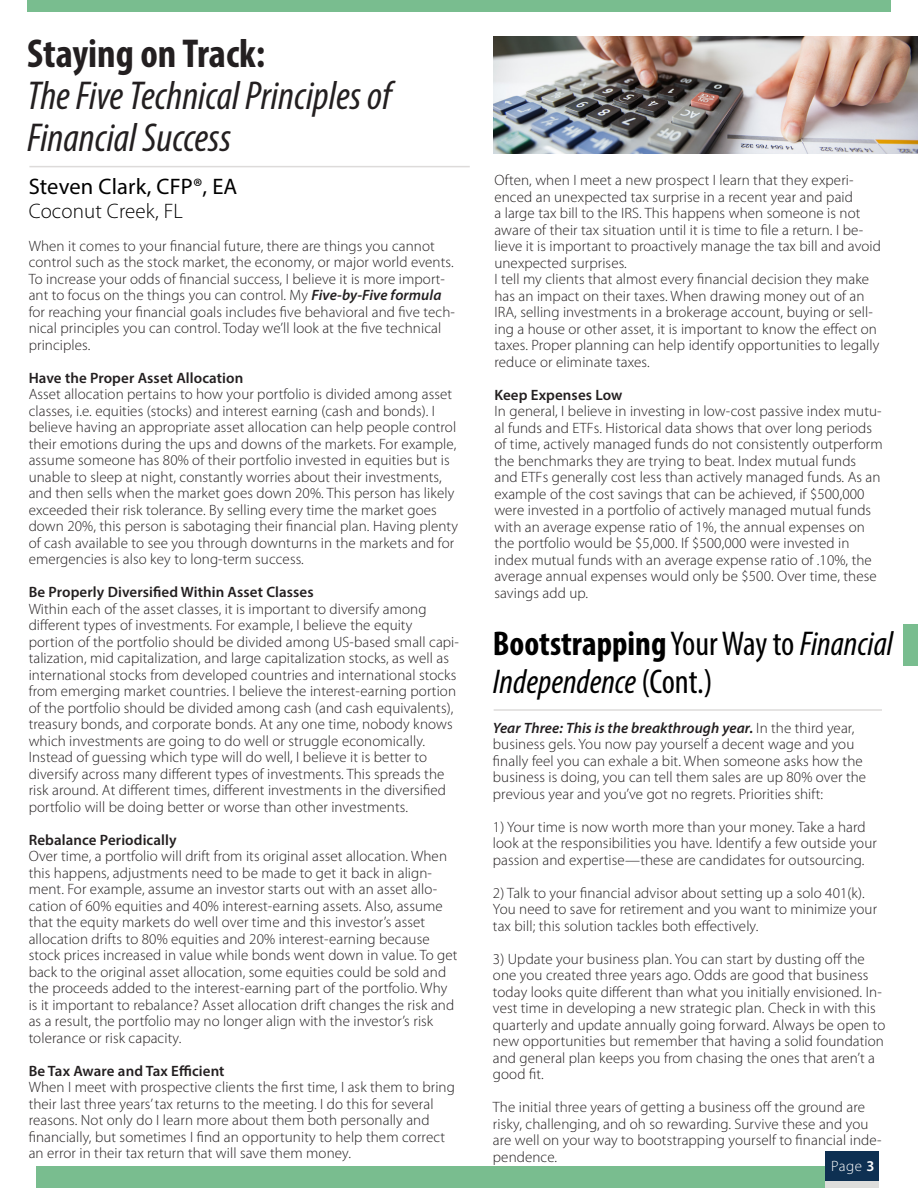
<style>
.page{position:relative;width:918px;height:1188px;background:#fff}
.page>*{position:absolute;margin:0;border:0;box-sizing:border-box;transform-origin:0 0}
.Body{font:italic condensed 40.5px/42px "Myriad Pro";color:#231f20}
.Body-2{font:700 condensed 40.5px "Myriad Pro";color:#231f20}
.Body-3{font:italic condensed 34.5px/37.5px "Myriad Pro";color:#000}
.t1{font:22.5px "Myriad Pro";letter-spacing:.005em;color:#000}
.t2{font:300 21px "Myriad Pro";letter-spacing:.005em;color:#000}
.t3{font:300 15px/16.5px "Myriad Pro";letter-spacing:.005em;color:#231f20}
.t4{font:600 15px "Myriad Pro";letter-spacing:.005em;color:#231f20}
.t5{font:300 15px "Myriad Pro";color:#fff}
.s1{font-weight:600;font-style:italic}
.s2{font-weight:700;font-style:normal}
.s3{font-style:normal}
.s4{font-weight:600}
</style>
<div class="page">
<div style="left:37px;top:1167px;width:833px;height:21px;background:#79bd8f"></div>
<div style="left:825px;top:1152px;width:54px;height:36px;background:#0e3052"></div>
<div style="left:825px;top:1181px;width:54px;height:7px;background:#dddddb"></div>
<hr style="left:29px;top:166px;width:441px;height:1px;background:#dddbda">
<div style="left:28px;top:0;width:863px;height:11px;background:#79bd8f"></div>
<hr style="left:494px;top:709px;width:388px;height:2px;background:#dddbda">
<img style="left:494px;top:37px;width:424px;height:116px">
<div style="left:903px;top:625px;width:15px;height:41px;background:#79bd8f"></div>
<p class="Body-2" style="left:27px;top:28px;width:240px">Staying on Track:</p>
<p class="Body" style="left:27px;top:74px;width:366px">The Five Technical Principles of<br>Financial Success</p>
<p class="t1" style="left:29px;top:173px;width:210px">Steven Clark, CFP®, EA</p>
<p class="t2" style="left:29px;top:199px;width:156px">Coconut Creek, FL</p>
<p class="t3" style="left:29px;top:238px;width:428px">When it comes to your financial future, there are things you cannot control such as the stock market, the economy, or major world events.<br>To increase your odds of financial success, I believe it is more import&shy;ant to focus on the things you can control. My <span class="s1">Five-by-Five formula </span>for reaching your financial goals includes five behavioral and five tech&shy;nical principles you can control. Today we’ll look at the five technical principles.</p>
<p class="t4" style="left:29px;top:368px;width:216px">Have the Proper Asset Allocation</p>
<p class="t3" style="left:29px;top:386px;width:431px">Asset allocation pertains to how your portfolio is divided among asset classes, i.e. equities (stocks) and interest earning (cash and bonds). I believe having an appropriate asset allocation can help people control their emotions during the ups and downs of the markets. For example, assume someone has 80% of their portfolio invested in equities but is unable to sleep at night, constantly worries about their investments, and then sells when the market goes down 20%. This person has likely exceeded their risk tolerance. By selling every time the market goes down 20%, this person is sabotaging their financial plan. Having plenty of cash available to see you through downturns in the markets and for emergencies is also key to long-term success.</p>
<p class="t4" style="left:29px;top:583px;width:287px">Be Properly Diversified Within Asset Classes</p>
<p class="t3" style="left:29px;top:601px;width:432px">Within each of the asset classes, it is important to diversify among different types of investments. For example, I believe the equity portion of the portfolio should be divided among US-based small capi&shy;talization, mid capitalization, and large capitalization stocks, as well as international stocks from developed countries and international stocks from emerging market countries. I believe the interest-earning portion of the portfolio should be divided among cash (and cash equivalents), treasury bonds, and corporate bonds. At any one time, nobody knows which investments are going to do well or struggle economically.<br>Instead of guessing which type will do well, I believe it is better to diversify across many different types of investments. This spreads the risk around. At different times, different investments in the diversified portfolio will be doing better or worse than other investments.</p>
<p class="t4" style="left:29px;top:830px;width:149px">Rebalance Periodically</p>
<p class="t3" style="left:29px;top:848px;width:430px">Over time, a portfolio will drift from its original asset allocation. When this happens, adjustments need to be made to get it back in align&shy;ment. For example, assume an investor starts out with an asset allo&shy;cation of 60% equities and 40% interest-earning assets. Also, assume that the equity markets do well over time and this investor’s asset allocation drifts to 80% equities and 20% interest-earning because stock prices increased in value while bonds went down in value. To get back to the original asset allocation, some equities could be sold and the proceeds added to the interest-earning part of the portfolio. Why is it important to rebalance? Asset allocation drift changes the risk and as a result, the portfolio may no longer align with the investor’s risk tolerance or risk capacity.</p>
<p class="t4" style="left:29px;top:1061px;width:197px">Be Tax Aware and Tax Efficient</p>
<p class="t3" style="left:29px;top:1079px;width:428px">When I meet with prospective clients the first time, I ask them to bring their last three years’ tax returns to the meeting. I do this for several reasons. Not only do I learn more about them both personally and financially, but sometimes I find an opportunity to help them correct an error in their tax return that will save them money.</p>
<p class="t3" style="left:494px;top:172px;width:388px">Often, when I meet a new prospect I learn that they experi&shy;enced an unexpected tax surprise in a recent year and paid<br>a large tax bill to the IRS. This happens when someone is not aware of their tax situation until it is time to file a return. I be&shy;lieve it is important to proactively manage the tax bill and avoid unexpected surprises.</p>
<p class="t3" style="left:494px;top:271px;width:387px">I tell my clients that almost every financial decision they make has an impact on their taxes. When drawing money out of an IRA, selling investments in a brokerage account, buying or sell&shy;ing a house or other asset, it is important to know the effect on taxes. Proper planning can help identify opportunities to legally reduce or eliminate taxes.</p>
<p class="t4" style="left:494px;top:385px;width:130px">Keep Expenses Low</p>
<p class="t3" style="left:494px;top:403px;width:390px">In general, I believe in investing in low-cost passive index mutu&shy;al funds and ETFs. Historical data shows that over long periods of time, actively managed funds do not consistently outperform the benchmarks they are trying to beat. Index mutual funds and ETFs generally cost less than actively managed funds. As an example of the cost savings that can be achieved, if $500,000 were invested in a portfolio of actively managed mutual funds with an average expense ratio of 1%, the annual expenses on the portfolio would be $5,000. If $500,000 were invested in index mutual funds with an average expense ratio of .10%, the average annual expenses would only be $500. Over time, these savings add up.</p>
<p class="Body-3" style="left:493px;top:625px;width:402px"><span class="s2">Bootstrapping</span> <span class="s3">Your Way to</span> Financial<br>Independence <span class="s3">(Cont.)</span></p>
<p class="t3" style="left:493px;top:720px;width:375px"><span class="s1">Year Three: This is the breakthrough year.</span> In the third year, business gels. You now pay yourself a decent wage and you finally feel you can exhale a bit. When someone asks how the business is doing, you can tell them sales are up 80% over the previous year and you’ve got no regrets. Priorities shift:</p>
<p class="t3" style="left:493px;top:819px;width:385px">1) Your time is now worth more than your money. Take a hard look at the responsibilities you have. Identify a few outside your passion and expertise—these are candidates for outsourcing.</p>
<p class="t3" style="left:493px;top:885px;width:386px">2) Talk to your financial advisor about setting up a solo 401(k).<br>You need to save for retirement and you want to minimize your tax bill; this solution tackles both effectively.</p>
<p class="t3" style="left:493px;top:951px;width:394px">3) Update your business plan. You can start by dusting off the one you created three years ago. Odds are good that business today looks quite different than what you initially envisioned. In&shy;vest time in developing a new strategic plan. Check in with this quarterly and update annually going forward. Always be open to new opportunities but remember that having a solid foundation and general plan keeps you from chasing the ones that aren’t a good fit.</p>
<p class="t3" style="left:493px;top:1099px;width:390px">The initial three years of getting a business off the ground are risky, challenging, and oh so rewarding. Survive these and you are well on your way to bootstrapping yourself to financial inde&shy;pendence.</p>
<p class="t5" style="left:831px;top:1158px;width:45px">Page <span class="s4">3</span></p>
</div>
